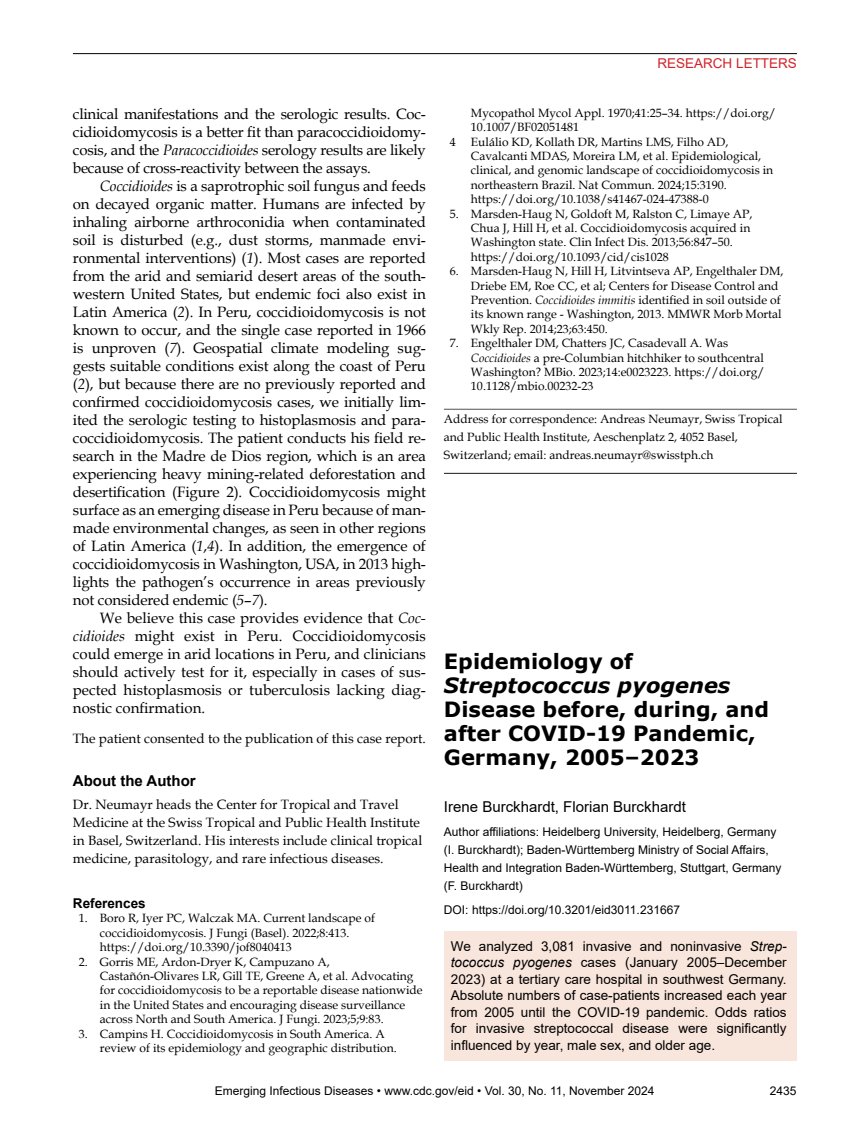
<style>
.page{position:relative;width:851px;height:1134px;background:#fff}
.page>*{position:absolute;margin:0;border:0;box-sizing:border-box;transform-origin:0 0}
.t1{font:700 21px/24px "Verdana";color:#000}
.t2{font:italic 700 21px "Verdana";color:#000}
.t3{font:15px/18px "Book Antiqua";letter-spacing:-.01em;color:#000;text-align:justify}
.t4{font:15px "Arial";color:#000}
.t5{font:700 15px "Arial";color:#000}
.t6{font:13.5px/16.5px "Arial";color:#000;text-align:justify}
.t7{font:13.5px/18px "Book Antiqua";color:#000}
.t8{font:13.5px "Arial";color:#d2232a}
.t9{font:700 13.5px "Arial";color:#000}
.t10{font:12px/14.4px "Book Antiqua";color:#000}
.t11{font:12px/18px "Arial";color:#000}
.s1{font-style:italic}
</style>
<div class="page">
<hr style="left:73px;top:53px;width:723px;height:1px;background:#000">
<hr style="left:444px;top:409px;width:353px;height:1px;background:#636466">
<hr style="left:444px;top:473px;width:353px;height:1px;background:#333">
<div style="left:444px;top:932px;width:352px;height:129px;background:#f8e5dc"></div>
<p class="t3" style="left:73px;top:104px;width:354px">clinical manifestations and the serologic results. Coc&shy;cidioidomycosis is a better fit than paracoccidioidomy&shy;cosis, and the <span class="s1">Paracoccidioides</span> serology results are likely because of cross-reactivity between the assays.</p>
<p class="t3" style="left:73px;top:176px;width:354px;text-indent:27px"><span class="s1">Coccidioides</span> is a saprotrophic soil fungus and feeds on decayed organic matter. Humans are infected by inhaling airborne arthroconidia when contaminated soil is disturbed (e.g., dust storms, manmade envi&shy;ronmental interventions) (<span class="s1">1</span>). Most cases are reported from the arid and semiarid desert areas of the south&shy;western United States, but endemic foci also exist in Latin America (<span class="s1">2</span>). In Peru, coccidioidomycosis is not known to occur, and the single case reported in 1966 is unproven (<span class="s1">7</span>). Geospatial climate modeling sug&shy;gests suitable conditions exist along the coast of Peru (<span class="s1">2</span>), but because there are no previously reported and confirmed coccidioidomycosis cases, we initially lim&shy;ited the serologic testing to histoplasmosis and para&shy;coccidioidomycosis. The patient conducts his field re&shy;search in the Madre de Dios region, which is an area experiencing heavy mining-related deforestation and desertification (Figure 2). Coccidioidomycosis might surface as an emerging disease in Peru because of man&shy;made environmental changes, as seen in other regions of Latin America (<span class="s1">1</span>,<span class="s1">4</span>). In addition, the emergence of coccidioidomycosis in Washington, USA, in 2013 high&shy;lights the pathogen’s occurrence in areas previously not considered endemic (<span class="s1">5</span>–<span class="s1">7</span>).</p>
<p class="t3" style="left:73px;top:608px;width:354px;text-indent:27px">We believe this case provides evidence that <span class="s1">Coc&shy;cidioides</span> might exist in Peru. Coccidioidomycosis could emerge in arid locations in Peru, and clinicians should actively test for it, especially in cases of sus&shy;pected histoplasmosis or tuberculosis lacking diag&shy;nostic confirmation.</p>
<p class="t7" style="left:73px;top:729px;width:354px">The patient consented to the publication of this case report.</p>
<p class="t5" style="left:73px;top:771px;width:124px">About the Author</p>
<p class="t7" style="left:73px;top:795px;width:351px">Dr. Neumayr heads the Center for Tropical and Travel Medicine at the Swiss Tropical and Public Health Institute in Basel, Switzerland. His interests include clinical tropical medicine, parasitology, and rare infectious diseases.</p>
<p class="t9" style="left:73px;top:894px;width:74px">References</p>
<p class="t10" style="left:100px;top:911px;width:276px;text-indent:-21px">1. Boro R, Iyer PC, Walczak MA. Current landscape of coccidioidomycosis. J Fungi (Basel). 2022;8:413. https://doi.org/10.3390/jof8040413</p>
<p class="t10" style="left:100px;top:954px;width:324px;text-indent:-21px">2. Gorris ME, Ardon-Dryer K, Campuzano A, Castañón-Olivares LR, Gill TE, Greene A, et al. Advocating for coccidioidomycosis to be a reportable disease nationwide in the United States and encouraging disease surveillance across North and South America. J Fungi. 2023;5;9:83.</p>
<p class="t10" style="left:100px;top:1026px;width:298px;text-indent:-21px">3. Campins H. Coccidioidomycosis in South America. A review of its epidemiology and geographic distribution.</p>
<p class="t8" style="left:657px;top:54px;width:141px">RESEARCH LETTERS</p>
<p class="t10" style="left:471px;top:105px;width:306px">Mycopathol Mycol Appl. 1970;41:25–34. https://doi.org/<br>10.1007/BF02051481</p>
<p class="t10" style="left:450px;top:134px;width:7px">4</p>
<p class="t10" style="left:471px;top:134px;width:304px">Eulálio KD, Kollath DR, Martins LMS, Filho AD, Cavalcanti MDAS, Moreira LM, et al. Epidemiological, clinical, and genomic landscape of coccidioidomycosis in northeastern Brazil. Nat Commun. 2024;15:3190. https://doi.org/10.1038/s41467-024-47388-0</p>
<p class="t10" style="left:471px;top:206px;width:283px;text-indent:-21px">5. Marsden-Haug N, Goldoft M, Ralston C, Limaye AP, Chua J, Hill H, et al. Coccidioidomycosis acquired in Washington state. Clin Infect Dis. 2013;56:847–50. https://doi.org/10.1093/cid/cis1028</p>
<p class="t10" style="left:471px;top:264px;width:314px;text-indent:-21px">6. Marsden-Haug N, Hill H, Litvintseva AP, Engelthaler DM, Driebe EM, Roe CC, et al; Centers for Disease Control and Prevention. <span class="s1">Coccidioides immitis</span> identified in soil outside of its known range - Washington, 2013. MMWR Morb Mortal Wkly Rep. 2014;23;63:450.</p>
<p class="t10" style="left:471px;top:336px;width:295px;text-indent:-21px">7. Engelthaler DM, Chatters JC, Casadevall A. Was <span class="s1">Coccidioides</span> a pre-Columbian hitchhiker to southcentral Washington? MBio. 2023;14:e0023223. https://doi.org/ 10.1128/mbio.00232-23</p>
<p class="t10" style="left:444px;top:410px;width:340px;line-height:18px">Address for correspondence: Andreas Neumayr, Swiss Tropical and Public Health Institute, Aeschenplatz 2, 4052 Basel,<br>Switzerland; email: andreas.neumayr@swisstph.ch</p>
<h1 class="t1" style="left:444px;top:649px;width:191px">Epidemiology of</h1>
<h1 class="t2" style="left:444px;top:671px;width:288px">Streptococcus pyogenes</h1>
<h1 class="t1" style="left:444px;top:697px;width:326px">Disease before, during, and after COVID-19 Pandemic,<br>Germany, 2005–2023</h1>
<p class="t4" style="left:444px;top:796px;width:243px">Irene Burckhardt, Florian Burckhardt</p>
<p class="t11" style="left:444px;top:823px;width:339px">Author affiliations: Heidelberg University, Heidelberg, Germany (I. Burckhardt); Baden-Württemberg Ministry of Social Affairs, Health and Integration Baden-Württemberg, Stuttgart, Germany (F. Burckhardt)</p>
<p class="t11" style="left:444px;top:901px;width:237px">DOI: https://doi.org/10.3201/eid3011.231667</p>
<p class="t6" style="left:451px;top:938px;width:337px">We analyzed 3,081 invasive and noninvasive <span class="s1">Strep&shy;tococcus pyogenes</span> cases (January 2005–December 2023) at a tertiary care hospital in southwest Germany.<br>Absolute numbers of case-patients increased each year from 2005 until the COVID-19 pandemic. Odds ratios for invasive streptococcal disease were significantly influenced by year, male sex, and older age.</p>
<p class="t11" style="left:215px;top:1082px;width:441px">Emerging Infectious Diseases • www.cdc.gov/eid • Vol. 30, No. 11, November 2024</p>
<p class="t11" style="left:769px;top:1082px;width:28px">2435</p>
</div>
